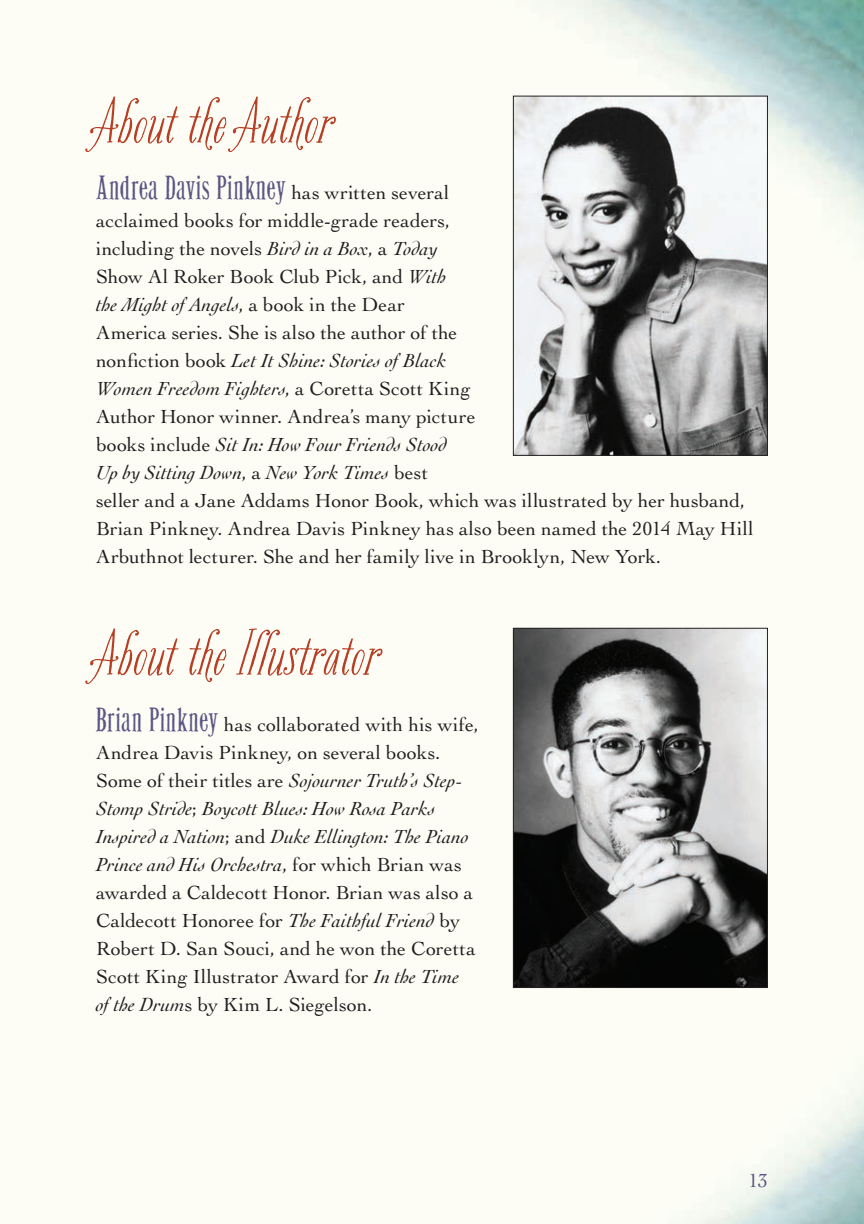
<style>
.page{position:relative;width:864px;height:1224px;background:#fff}
.page>*{position:absolute;margin:0;border:0;box-sizing:border-box;transform-origin:0 0}
.Heads{font:64px "Bookeyed Suzanne";color:#b63f25}
.Subheads{font:30px "Exilis OSF";letter-spacing:.03em;color:#5c5684}
.Subheads-2{font:20px/28px "Cochin LT Std";letter-spacing:.005em;color:#231f20}
.t1{font:20px "Cochin LT Std";color:#5c5684}
.s1{font-family:"Cochin LT Std";font-size:20px;color:#231f20}
.s2{font-style:italic}
.s3{font-family:"Exilis OSF";font-size:30px;color:#5c5684}
</style>
<div class="page">
<img style="left:512px;top:0;width:352px;height:1224px">
<img style="left:515px;top:630px;width:251px;height:356px">
<div style="left:513px;top:628px;width:255px;height:360px;border:1px solid #231f20"></div>
<img style="left:515px;top:98px;width:251px;height:356px">
<div style="left:513px;top:96px;width:255px;height:360px;border:1px solid #231f20"></div>
<p class="Heads" style="left:96px;top:83px;width:239px">About the Author</p>
<p class="Subheads" style="left:96px;top:170px;width:355px">Andrea Davis Pinkney <span class="s1">has written several</span></p>
<p class="Subheads-2" style="left:96px;top:206px;width:659px">acclaimed books for middle-grade readers,<br>including the novels <span class="s2">Bird in a Box</span>, a <span class="s2">Today<br></span>Show Al Roker Book Club Pick, and <span class="s2">With<br>the Might of Angels</span>, a book in the Dear<br>America series. She is also the author of the<br>nonfiction book <span class="s2">Let It Shine: Stories of Black<br>Women Freedom Fighters</span>, a Coretta Scott King<br>Author Honor winner. Andrea’s many picture<br>books include <span class="s2">Sit In: How Four Friends Stood<br>Up by Sitting Down</span>, a <span class="s2">New York Times</span> best<br>seller and a Jane Addams Honor Book, which was illustrated by her husband, Brian Pinkney. Andrea Davis Pinkney has also been named the 2014 May Hill Arbuthnot lecturer. She and her family live in Brooklyn, New York.</p>
<p class="Heads" style="left:96px;top:615px;width:286px">About the Illustrator</p>
<p class="Subheads-2" style="left:96px;top:710px;width:384px"><span class="s3">Brian Pinkney</span> has collaborated with his wife, Andrea Davis Pinkney, on several books.<br>Some of their titles are <span class="s2">Sojourner Truth’s Step-Stomp Stride</span>; <span class="s2">Boycott Blues: How Rosa Parks Inspired a Nation</span>; and <span class="s2">Duke Ellington: The Piano Prince and His Orchestra</span>, for which Brian was awarded a Caldecott Honor. Brian was also a Caldecott Honoree for <span class="s2">The Faithful Friend</span> by Robert D. San Souci, and he won the Coretta Scott King Illustrator Award for <span class="s2">In the Time<br>of the Drum</span>s by Kim L. Siegelson.</p>
<p class="t1" style="left:749px;top:1170px;width:21px">13</p>
</div>
